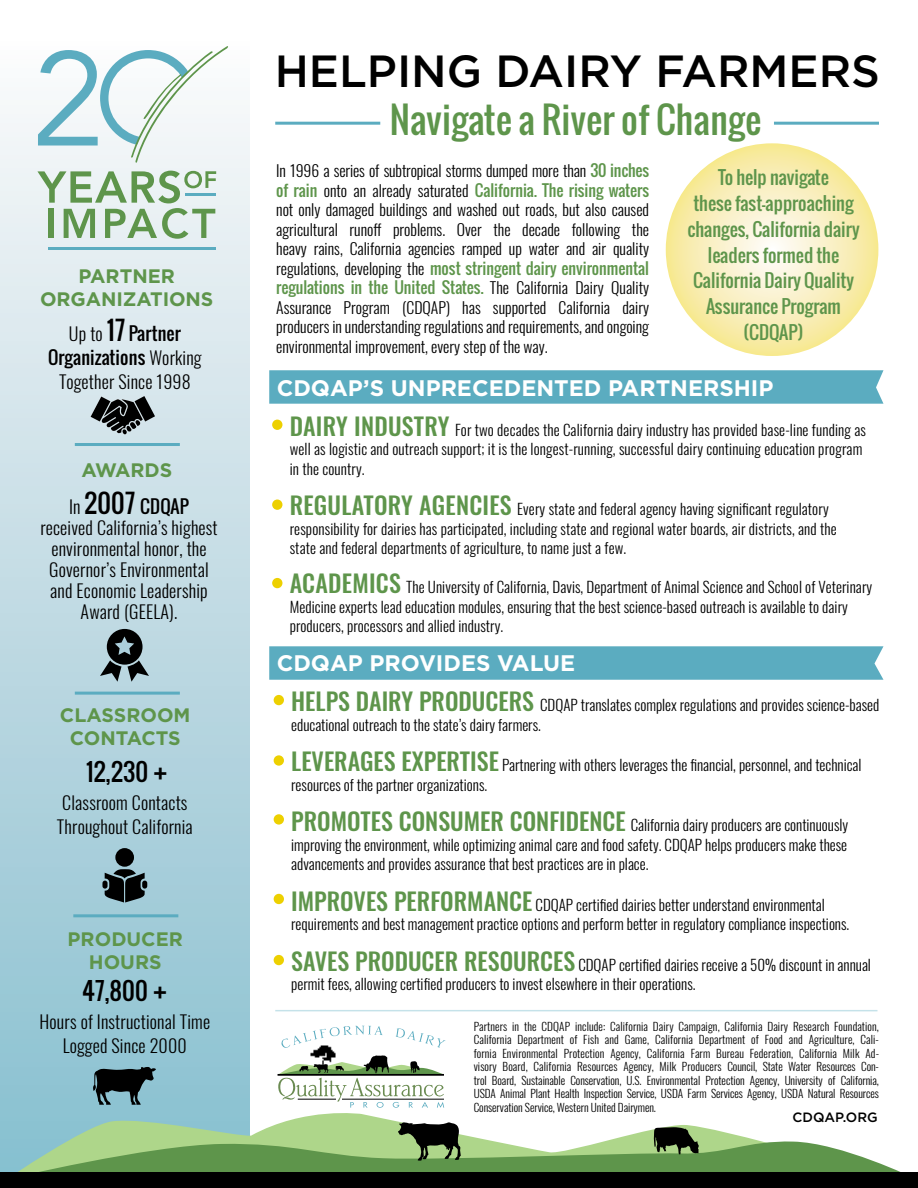
<style>
.page{position:relative;width:918px;height:1188px;background:#fff}
.page>*{position:absolute;margin:0;border:0;box-sizing:border-box;transform-origin:0 0}
.t1{font:500 45px "Gotham";color:#000}
.t2{font:36px "Oswald";letter-spacing:.01em;color:#5e954b}
.t3{font:24px "Oswald";letter-spacing:.01em;color:#000}
.t4{font:700 22.5px "Gotham";color:#fff}
.t5{font:700 19.5px/23.4px "Gotham";color:#5e954b;text-align:center}
.t6{font:18.15px/25.8px "Oswald";color:#5e954b;text-align:center}
.t7{font:300 18px/21px "Oswald";letter-spacing:.01em;color:#000;text-align:center}
.t8{font:300 15.75px/19.5px "Oswald";color:#000;text-align:justify}
.t9{font:300 15px/19.5px "Oswald";letter-spacing:.005em;color:#000}
.t10{font:500 13.5px "Gotham";color:#000}
.t11{font:300 11.25px/13.5px "Oswald";letter-spacing:-.005em;color:#000;text-align:justify}
.s1{font-weight:400;font-size:25.5px}
.s2{font-weight:400}
.s3{font-family:"Gotham";font-weight:500}
.s4{font-weight:400;color:#5e954b}
.s5{font-weight:500;font-size:24px;color:#5e954b}
</style>
<div class="page">
<div style="left:0;top:32px;width:250px;height:1156px;background:linear-gradient(to bottom,#fdfbfc,#84bccc)"></div>
<svg style="left:269px;top:370px;width:615px;height:34px;background:#5eadc1"></svg>
<svg style="left:269px;top:646px;width:615px;height:34px;background:#5eadc1"></svg>
<hr style="left:275px;top:122px;width:105px;height:3px;background:#5bacc0">
<hr style="left:75px;top:443px;width:105px;height:3px;background:#5bacc0">
<hr style="left:75px;top:692px;width:105px;height:3px;background:#5bacc0">
<hr style="left:73px;top:914px;width:105px;height:3px;background:#5bacc0">
<hr style="left:275px;top:1010px;width:603px;height:1px;background:#5bacc0">
<hr style="left:774px;top:122px;width:105px;height:3px;background:#5bacc0">
<div style="left:274px;top:695px;width:10px;height:10px;background:#edd000;border-radius:50%"></div>
<div style="left:272px;top:420px;width:10px;height:10px;background:#edd000;border-radius:50%"></div>
<div style="left:274px;top:755px;width:10px;height:11px;background:#edd000;border-radius:50%"></div>
<div style="left:272px;top:500px;width:10px;height:10px;background:#edd000;border-radius:50%"></div>
<div style="left:274px;top:814px;width:10px;height:11px;background:#edd000;border-radius:50%"></div>
<div style="left:272px;top:578px;width:10px;height:10px;background:#edd000;border-radius:50%"></div>
<div style="left:274px;top:894px;width:10px;height:10px;background:#edd000;border-radius:50%"></div>
<div style="left:274px;top:955px;width:10px;height:10px;background:#edd000;border-radius:50%"></div>
<svg style="left:6px;top:1106px;width:439px;height:67px;fill:#8dc3d2"></svg>
<div style="left:0;top:1173px;width:918px;height:15px;background:#000"></div>
<img style="left:310px;top:1048px;width:26px;height:7px">
<svg style="left:278px;top:1055px;width:166px;height:53px"></svg>
<svg style="left:281px;top:1026px;width:165px;height:22px"></svg>
<svg style="left:8px;top:1122px;width:906px;height:51px"></svg>
<svg style="left:91px;top:396px;width:64px;height:38px;background:#636a6d"></svg>
<div style="left:115px;top:848px;width:19px;height:19px;background:#000;border-radius:50%"></div>
<svg style="left:102px;top:869px;width:45px;height:34px;background:#39474b"></svg>
<svg style="left:93px;top:1067px;width:63px;height:38px;background:#3d545b"></svg>
<svg style="left:37px;top:171px;width:179px;height:68px;background:#bbd2bb"></svg>
<svg style="left:38px;top:46px;width:190px;height:117px"></svg>
<hr style="left:48px;top:247px;width:168px;height:3px;background:#5bacc0">
<hr style="left:185px;top:193px;width:31px;height:3px;background:#5bacc0">
<svg style="left:666px;top:143px;width:212px;height:213px;background:#f8eeb9"></svg>
<div style="left:107px;top:629px;width:36px;height:36px;background:#000;border-radius:50%"></div>
<svg style="left:100px;top:636px;width:49px;height:46px"></svg>
<h3 class="t5" style="left:40px;top:264px;width:175px">PARTNER<br>ORGANIZATIONS</h3>
<p class="t7" style="left:48px;top:319px;width:155px;line-height:24px">Up to <span class="s1">17</span> <span class="s2">Partner<br>Organizations</span> Working<br>Together Since 1998</p>
<h3 class="t5" style="left:81px;top:458px;width:92px">AWARDS</h3>
<p class="t7" style="left:40px;top:494px;width:179px">In <span class="s1">2007</span> <span class="s2">CDQAP<br></span>received California’s highest environmental honor, the<br>Governor’s Environmental and Economic Leadership<br>Award (GEELA).</p>
<h3 class="t5" style="left:60px;top:703px;width:132px">CLASSROOM<br>CONTACTS</h3>
<h3 class="t3" style="left:86px;top:753px;width:83px">12,230 <span class="s3">+</span></h3>
<p class="t7" style="left:57px;top:789px;width:137px;line-height:24px;text-align:left">Classroom Contacts<br>Throughout California</p>
<h3 class="t5" style="left:68px;top:927px;width:117px">PRODUCER<br>HOURS</h3>
<h3 class="t3" style="left:82px;top:972px;width:87px">47,800 <span class="s3">+</span></h3>
<p class="t7" style="left:40px;top:1008px;width:172px;line-height:24px">Hours of Instructional Time<br>Logged Since 2000</p>
<h1 class="t1" style="left:275px;top:42px;width:607px">HELPING DAIRY FARMERS</h1>
<h2 class="t2" style="left:390px;top:93px;width:373px">Navigate a River of Change</h2>
<p class="t6" style="left:688px;top:164px;width:174px">To help navigate<br>these fast-approaching changes, California dairy leaders formed the<br>California Dairy Quality<br>Assurance Program (CDQAP)</p>
<p class="t8" style="left:276px;top:159px;width:374px">In 1996 a series of subtropical storms dumped more than <span class="s4">30 inches of rain</span> onto an already saturated <span class="s4">California. The rising waters </span>not only damaged buildings and washed out roads, but also caused agricultural runoff problems. Over the decade following the heavy rains, California agencies ramped up water and air quality regulations, developing the <span class="s4">most stringent dairy environmental regulations in the United States.</span> The California Dairy Quality Assurance Program (CDQAP) has supported California dairy producers in understanding regulations and requirements, and ongoing environmental improvement, every step of the way.</p>
<h3 class="t4" style="left:277px;top:373px;width:498px">CDQAP’S UNPRECEDENTED PARTNERSHIP</h3>
<p class="t9" style="left:290px;top:418px;width:578px"><span class="s5">DAIRY INDUSTRY</span> For two decades the California dairy industry has provided base-line funding as well as logistic and outreach support; it is the longest-running, successful dairy continuing education program in the country.</p>
<p class="t9" style="left:290px;top:498px;width:548px"><span class="s5">REGULATORY AGENCIES</span> Every state and federal agency having significant regulatory responsibility for dairies has participated, including state and regional water boards, air districts, and the state and federal departments of agriculture, to name just a few.</p>
<p class="t9" style="left:290px;top:576px;width:584px"><span class="s5">ACADEMICS</span> The University of California, Davis, Department of Animal Science and School of Veterinary<br>Medicine experts lead education modules, ensuring that the best science-based outreach is available to dairy producers, processors and allied industry.</p>
<h3 class="t4" style="left:277px;top:648px;width:300px">CDQAP PROVIDES VALUE</h3>
<p class="t9" style="left:291px;top:694px;width:590px"><span class="s5">HELPS DAIRY PRODUCERS</span> CDQAP translates complex regulations and provides science-based educational outreach to the state’s dairy farmers.</p>
<p class="t9" style="left:291px;top:754px;width:572px"><span class="s5">LEVERAGES EXPERTISE</span> Partnering with others leverages the financial, personnel, and technical resources of the partner organizations.</p>
<p class="t9" style="left:291px;top:814px;width:559px;text-align:justify"><span class="s5">PROMOTES CONSUMER CONFIDENCE</span> California dairy producers are continuously improving the environment, while optimizing animal care and food safety. CDQAP helps producers make these advancements and provides assurance that best practices are in place.</p>
<p class="t9" style="left:291px;top:893px;width:560px"><span class="s5">IMPROVES PERFORMANCE</span> CDQAP certified dairies better understand environmental requirements and best management practice options and perform better in regulatory compliance inspections.</p>
<p class="t9" style="left:291px;top:953px;width:581px"><span class="s5">SAVES PRODUCER RESOURCES</span> CDQAP certified dairies receive a 50% discount in annual permit fees, allowing certified producers to invest elsewhere in their operations.</p>
<p class="t11" style="left:474px;top:1018px;width:407px">Partners in the CDQAP include: California Dairy Campaign, California Dairy Research Foundation, California Department of Fish and Game, California Department of Food and Agriculture, Cali&shy;fornia Environmental Protection Agency, California Farm Bureau Federation, California Milk Ad&shy;visory Board, California Resources Agency, Milk Producers Council, State Water Resources Con&shy;trol Board, Sustainable Conservation, U.S. Environmental Protection Agency, University of California, USDA Animal Plant Health Inspection Service, USDA Farm Services Agency, USDA Natural Resources Conservation Service, Western United Dairymen.</p>
<p class="t10" style="left:792px;top:1109px;width:87px">CDQAP.ORG</p>
</div>
